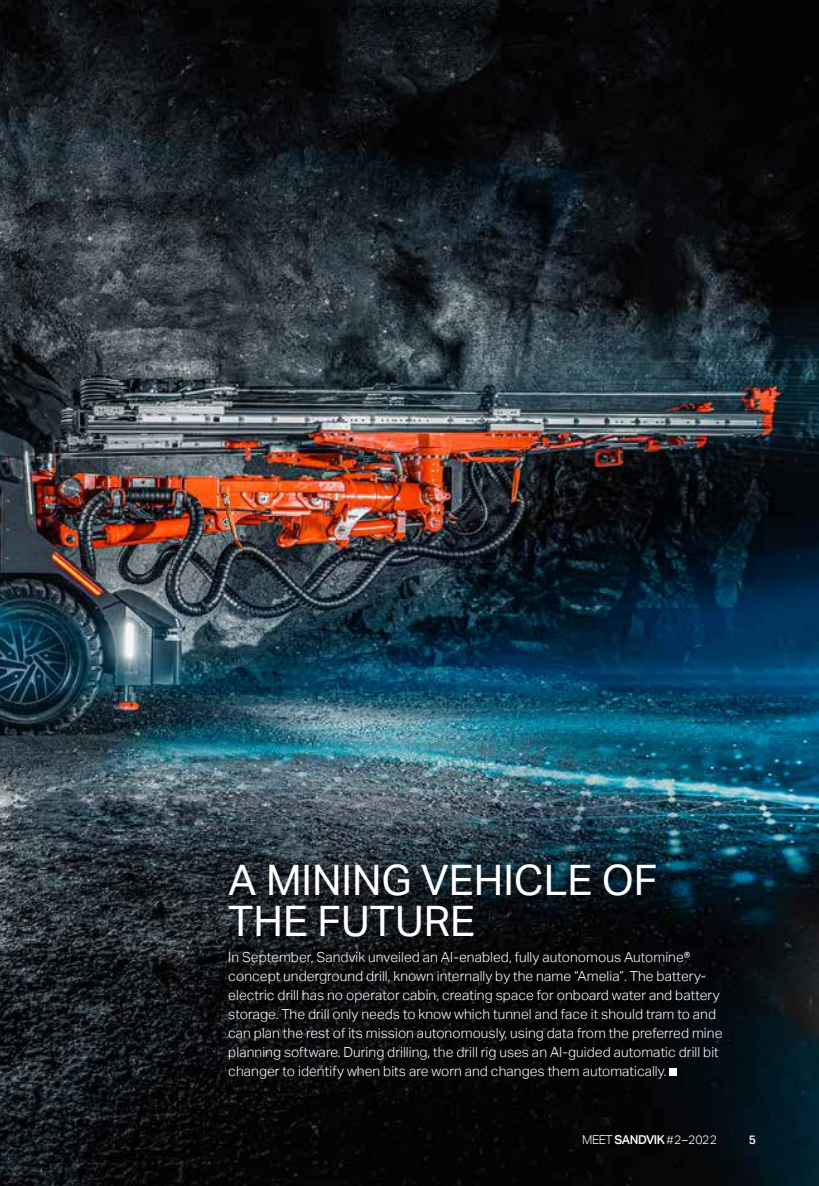
<style>
.page{position:relative;width:819px;height:1186px;background:#fff}
.page>*{position:absolute;margin:0;border:0;box-sizing:border-box;transform-origin:0 0}
.t1{font:42px/40.2px "Aktiv Grotesk";color:#fff}
.t2{font:300 13.83px/19.1px "Aktiv Grotesk";letter-spacing:.005em;color:#fff}
.t3{font:500 12.25px "Aktiv Grotesk";letter-spacing:-.04em;color:#fff}
.t4{font:500 12.25px "Aktiv Grotesk";color:#fff}
.s1{font-weight:300}
</style>
<div class="page">
<img style="left:0;top:0;width:819px;height:1186px">
<div style="left:669px;top:1068px;width:8px;height:8px;background:#fff"></div>
<h1 class="t1" style="left:228px;top:860px;width:431px">A MINING VEHICLE OF<br>THE FUTURE</h1>
<p class="t2" style="left:228px;top:947px;width:495px">In September, Sandvik unveiled an AI-enabled, fully autonomous Automine® concept underground drill, known internally by the name “Amelia”. The battery&shy;electric drill has no operator cabin, creating space for onboard water and battery storage. The drill only needs to know which tunnel and face it should tram to and can plan the rest of its mission autonomously, using data from the preferred mine planning software. During drilling, the drill rig uses an AI-guided automatic drill bit changer to identify when bits are worn and changes them automatically.</p>
<p class="t3" style="left:582px;top:1132px;width:136px"><span class="s1">MEET</span> SANDVIK <span class="s1">#</span><span class="s1">2–2022</span></p>
<p class="t4" style="left:748px;top:1132px;width:9px">5</p>
</div>
